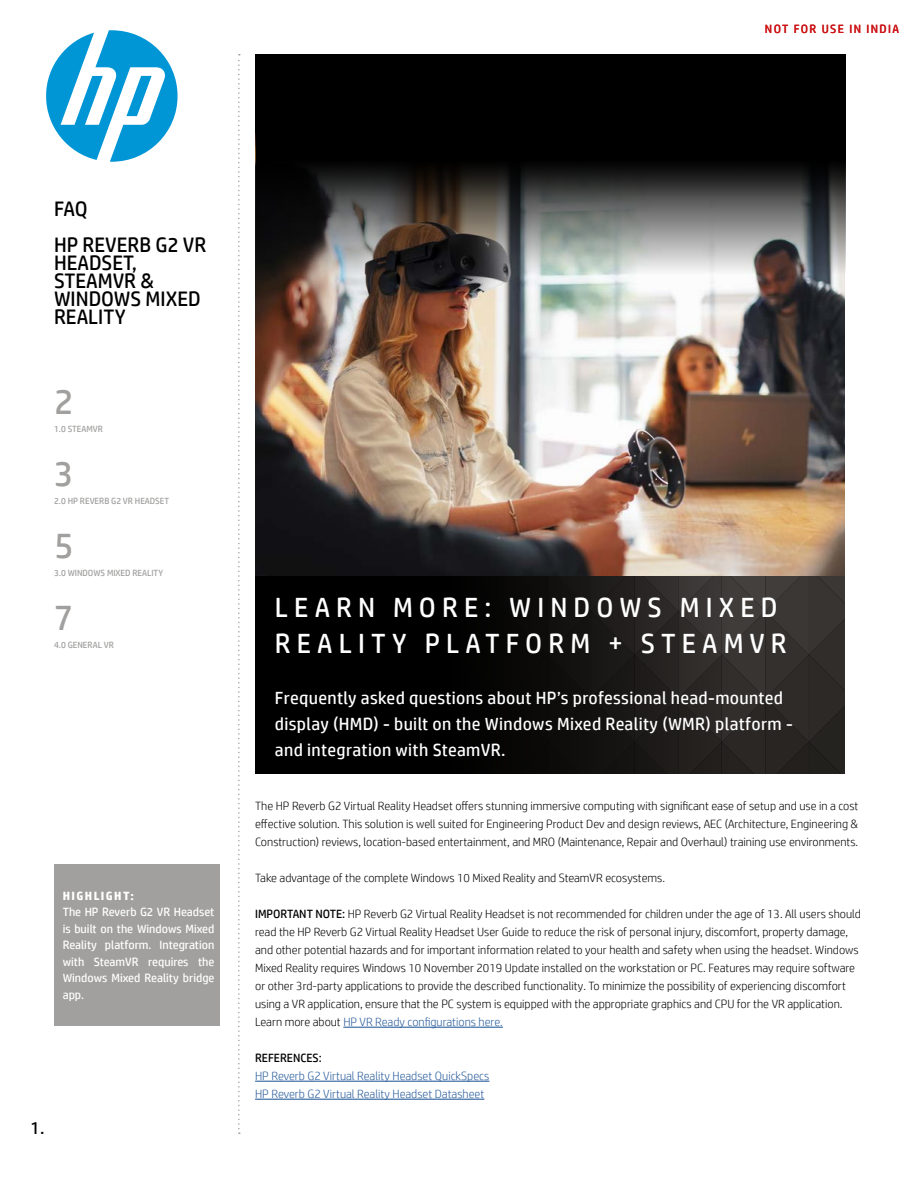
<style>
.page{position:relative;width:918px;height:1188px;background:#fff}
.page>*{position:absolute;margin:0;border:0;box-sizing:border-box;transform-origin:0 0}
.t1{font:36px "HP Simplified";color:#a1a09f}
.t2{font:27.9px/36.6px "HP Simplified";letter-spacing:.22em;color:#fff}
.t3{font:21px/18px "HP Simplified";color:#000}
.t4{font:17.7px/25.7px "HP Simplified";letter-spacing:.02em;color:#fff}
.t5{font:17.7px "HP Simplified";color:#000}
.t6{font:300 12px/18px "HP Simplified";color:#000;text-align:justify}
.t7{font:12px/16.5px "HP Simplified";color:#fff;text-align:justify}
.t8{font:300 12px/18px "HP Simplified";color:#275b9b}
.t9{font:12px "HP Simplified";letter-spacing:.12em;color:#cd1719}
.t10{font:12px "HP Simplified";color:#000}
.t11{font:700 12px "HP Simplified";letter-spacing:.12em;color:#fff}
.t12{font:9px "HP Simplified";color:#a1a09f}
.s1{font-weight:400}
.s2{color:#275b9b}
</style>
<div class="page">
<img style="left:255px;top:133px;width:589px;height:443px">
<div style="left:255px;top:576px;width:589px;height:198px;background:#000"></div>
<svg style="left:517px;top:576px;width:327px;height:198px"></svg>
<hr style="left:343px;top:1027px;width:160px;height:1px;background:#275b9b">
<hr style="left:255px;top:1081px;width:234px;height:1px;background:#275b9b">
<hr style="left:255px;top:1099px;width:229px;height:1px;background:#275b9b">
<img style="left:257px;top:54px;width:589px;height:330px">
<svg style="left:238px;top:54px;width:2px;height:1080px"></svg>
<svg style="left:46px;top:30px;width:132px;height:132px"></svg>
<div style="left:55px;top:864px;width:165px;height:162px;background:#a1a09f"></div>
<p class="t9" style="left:765px;top:21px;width:136px">NOT FOR USE IN INDIA</p>
<h3 class="t3" style="left:54px;top:190px;width:154px;line-height:36px">FAQ<br>HP REVERB G2 VR</h3>
<h3 class="t3" style="left:54px;top:253px;width:148px">HEADSET,<br>STEAMVR &amp;<br>WINDOWS MIXED<br>REALITY</h3>
<h1 class="t1" style="left:54px;top:378px;width:21px">2</h1>
<p class="t12" style="left:54px;top:423px;width:50px">1.0 STEAMVR</p>
<h1 class="t1" style="left:54px;top:450px;width:21px">3</h1>
<p class="t12" style="left:54px;top:495px;width:117px">2.0 HP REVERB G2 VR HEADSET</p>
<h1 class="t1" style="left:54px;top:522px;width:21px">5</h1>
<p class="t12" style="left:54px;top:567px;width:111px">3.0 WINDOWS MIXED REALITY</p>
<h1 class="t1" style="left:54px;top:594px;width:21px">7</h1>
<p class="t12" style="left:54px;top:639px;width:61px">4.0 GENERAL VR</p>
<p class="t11" style="left:63px;top:888px;width:73px">HIGHLIGHT:</p>
<p class="t7" style="left:63px;top:904px;width:153px">The HP Reverb G2 VR Headset is built on the Windows Mixed Reality platform. Integration with SteamVR requires the Windows Mixed Reality bridge app.</p>
<h3 class="t5" style="left:31px;top:1116px;width:16px">1.</h3>
<h2 class="t2" style="left:275px;top:588px;width:513px">LEARN MORE: WINDOWS MIXED<br>REALITY PLATFORM + STEAMVR</h2>
<h3 class="t4" style="left:275px;top:685px;width:519px">Frequently asked questions about HP’s professional head-mounted display (HMD) - built on the Windows Mixed Reality (WMR) platform - and integration with SteamVR.</h3>
<p class="t6" style="left:255px;top:797px;width:605px">The HP Reverb G2 Virtual Reality Headset offers stunning immersive computing with significant ease of setup and use in a cost effective solution. This solution is well suited for Engineering Product Dev and design reviews, AEC (Architecture, Engineering &amp; Construction) reviews, location-based entertainment, and MRO (Maintenance, Repair and Overhaul) training use environments.</p>
<p class="t6" style="left:255px;top:869px;width:412px">Take advantage of the complete Windows 10 Mixed Reality and SteamVR ecosystems.</p>
<p class="t6" style="left:255px;top:905px;width:607px;text-align:left"><span class="s1">IMPORTANT NOTE:</span> HP Reverb G2 Virtual Reality Headset is not recommended for children under the age of 13. All users should read the HP Reverb G2 Virtual Reality Headset User Guide to reduce the risk of personal injury, discomfort, property damage, and other potential hazards and for important information related to your health and safety when using the headset. Windows Mixed Reality requires Windows 10 November 2019 Update installed on the workstation or PC. Features may require software or other 3rd-party applications to provide the described functionality. To minimize the possibility of experiencing discomfort using a VR application, ensure that the PC system is equipped with the appropriate graphics and CPU for the VR application.<br>Learn more about <span class="s2">HP VR Ready configurations here.</span></p>
<p class="t10" style="left:255px;top:1050px;width:68px">REFERENCES:</p>
<p class="t8" style="left:255px;top:1067px;width:236px">HP Reverb G2 Virtual Reality Headset QuickSpecs<br>HP Reverb G2 Virtual Reality Headset Datasheet</p>
</div>
